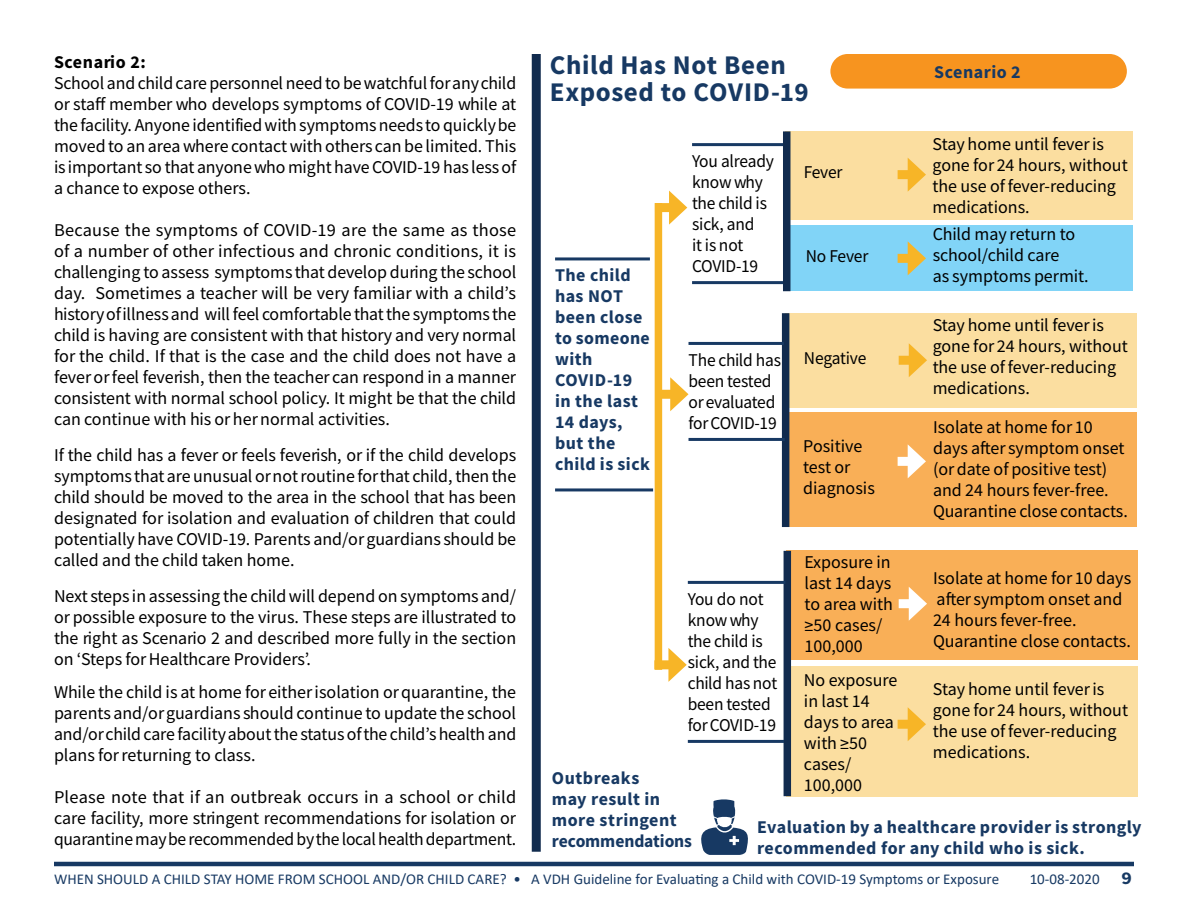
<style>
.page{position:relative;width:1188px;height:918px;background:#fff}
.page>*{position:absolute;margin:0;border:0;box-sizing:border-box;transform-origin:0 0}
.t1{font:27px/27px "Source Sans Variable";letter-spacing:.065em;color:#173963}
.t2{font:18px/21px "Source Sans Variable";letter-spacing:.015em;color:#000}
.t3{font:18px/21px "Source Sans Variable";letter-spacing:.07em;color:#173963}
.t4{font:15px "Calibri";color:#173963}
.s1{font-family:"Source Sans Variable";font-size:18px}
</style>
<div class="page">
<hr style="left:54px;top:862px;width:1080px;height:4px;background:#173963">
<div style="left:785px;top:131px;width:348px;height:89px;background:#fbdea0"></div>
<div style="left:785px;top:313px;width:351px;height:95px;background:#fbdea0"></div>
<div style="left:786px;top:666px;width:351px;height:130px;background:#fbdea0"></div>
<div style="left:785px;top:225px;width:348px;height:66px;background:#81d4f7"></div>
<div style="left:785px;top:413px;width:351px;height:114px;background:#f9af57"></div>
<div style="left:786px;top:551px;width:351px;height:109px;background:#f9af57"></div>
<hr style="left:555px;top:257px;width:95px;height:3px;background:#173963">
<hr style="left:555px;top:488px;width:98px;height:3px;background:#173963">
<hr style="left:692px;top:143px;width:91px;height:3px;background:#173963">
<hr style="left:692px;top:281px;width:91px;height:3px;background:#173963">
<div style="left:532px;top:54px;width:9px;height:798px;background:#112b4e"></div>
<div style="left:655px;top:203px;width:7px;height:467px;background:#f7b527"></div>
<div style="left:783px;top:131px;width:7px;height:160px;background:#112b4e"></div>
<div style="left:782px;top:313px;width:7px;height:214px;background:#112b4e"></div>
<div style="left:784px;top:551px;width:7px;height:245px;background:#112b4e"></div>
<div style="left:898px;top:457px;width:17px;height:9px;background:#fff"></div>
<svg style="left:908px;top:444px;width:18px;height:34px"></svg>
<div style="left:899px;top:599px;width:17px;height:9px;background:#fff"></div>
<svg style="left:909px;top:587px;width:18px;height:34px"></svg>
<div style="left:899px;top:356px;width:17px;height:9px;background:#f7b527"></div>
<svg style="left:909px;top:343px;width:18px;height:34px"></svg>
<div style="left:898px;top:720px;width:17px;height:9px;background:#f7b527"></div>
<svg style="left:908px;top:707px;width:18px;height:34px"></svg>
<div style="left:898px;top:254px;width:17px;height:9px;background:#f7b527"></div>
<svg style="left:908px;top:241px;width:18px;height:34px"></svg>
<div style="left:898px;top:170px;width:17px;height:9px;background:#f7b527"></div>
<svg style="left:908px;top:158px;width:18px;height:33px"></svg>
<div style="left:655px;top:203px;width:21px;height:9px;background:#f7b527"></div>
<svg style="left:669px;top:191px;width:18px;height:34px"></svg>
<div style="left:656px;top:390px;width:21px;height:9px;background:#f7b527"></div>
<svg style="left:670px;top:377px;width:19px;height:34px"></svg>
<div style="left:654px;top:660px;width:22px;height:9px;background:#f7b527"></div>
<svg style="left:668px;top:648px;width:19px;height:34px"></svg>
<hr style="left:689px;top:342px;width:95px;height:3px;background:#173963">
<hr style="left:689px;top:438px;width:96px;height:3px;background:#173963">
<hr style="left:688px;top:581px;width:97px;height:3px;background:#173963">
<hr style="left:688px;top:740px;width:96px;height:3px;background:#173963">
<div style="left:830px;top:54px;width:297px;height:35px;background:#f7941f;border-radius:17px"></div>
<svg style="left:701px;top:799px;width:47px;height:56px"></svg>
<p class="t2" style="left:54px;top:51px;width:463px">Scenario 2:<br>School and child care personnel need to be watchful for any child or staff member who develops symptoms of COVID-19 while at the facility. Anyone identified with symptoms needs to quickly be moved to an area where contact with others can be limited. This is important so that anyone who might have COVID-19 has less of a chance to expose others.</p>
<p class="t2" style="left:54px;top:219px;width:463px;text-align:justify">Because the symptoms of COVID-19 are the same as those of a number of other infectious and chronic conditions, it is challenging to assess symptoms that develop during the school day. Sometimes a teacher will be very familiar with a child’s history of illness and will feel comfortable that the symptoms the child is having are consistent with that history and very normal for the child. If that is the case and the child does not have a fever or feel feverish, then the teacher can respond in a manner consistent with normal school policy. It might be that the child can continue with his or her normal activities.</p>
<p class="t2" style="left:54px;top:444px;width:463px;text-align:justify">If the child has a fever or feels feverish, or if the child develops symptoms that are unusual or not routine for that child, then the child should be moved to the area in the school that has been designated for isolation and evaluation of children that could potentially have COVID-19. Parents and/or guardians should be called and the child taken home.</p>
<p class="t2" style="left:54px;top:585px;width:464px;text-align:justify">Next steps in assessing the child will depend on symptoms and/ or possible exposure to the virus. These steps are illustrated to the right as Scenario 2 and described more fully in the section on ‘Steps for Healthcare Providers’.</p>
<p class="t2" style="left:54px;top:681px;width:463px;text-align:justify">While the child is at home for either isolation or quarantine, the parents and/or guardians should continue to update the school and/or child care facility about the status of the child’s health and plans for returning to class.</p>
<p class="t2" style="left:54px;top:786px;width:463px;text-align:justify">Please note that if an outbreak occurs in a school or child care facility, more stringent recommendations for isolation or quarantine may be recommended by the local health department.</p>
<h1 class="t1" style="left:550px;top:52px;width:259px">Child Has Not Been<br>Exposed to COVID-19</h1>
<p class="t3" style="left:555px;top:265px;width:96px">The child has NOT been close to someone with<br>COVID-19 in the last<br>14 days, but the child is sick</p>
<p class="t2" style="left:692px;top:151px;width:83px">You already know why the child is sick, and<br>it is not<br>COVID-19</p>
<p class="t2" style="left:804px;top:162px;width:40px">Fever</p>
<p class="t2" style="left:806px;top:245px;width:63px">No Fever</p>
<p class="t2" style="left:689px;top:350px;width:94px">The child has been tested or evaluated for COVID-19</p>
<p class="t2" style="left:804px;top:348px;width:64px">Negative</p>
<p class="t2" style="left:803px;top:436px;width:73px">Positive test or diagnosis</p>
<p class="t3" style="left:934px;top:62px;width:87px">Scenario 2</p>
<p class="t2" style="left:933px;top:134px;width:196px">Stay home until fever is gone for 24 hours, without the use of fever-reducing medications.</p>
<p class="t2" style="left:933px;top:224px;width:157px">Child may return to school/child care<br>as symptoms permit.</p>
<p class="t2" style="left:933px;top:315px;width:196px">Stay home until fever is gone for 24 hours, without the use of fever-reducing medications.</p>
<p class="t2" style="left:933px;top:416px;width:196px">Isolate at home for 10 days after symptom onset (or date of positive test) and 24 hours fever-free.<br>Quarantine close contacts.</p>
<p class="t2" style="left:805px;top:552px;width:89px">Exposure in last 14 days to area with ≥50 cases/<br>100,000</p>
<p class="t2" style="left:804px;top:669px;width:95px">No exposure in last 14 days to area with ≥50 cases/<br>100,000</p>
<p class="t2" style="left:933px;top:567px;width:199px">Isolate at home for 10 days after symptom onset and<br>24 hours fever-free.<br>Quarantine close contacts.</p>
<p class="t2" style="left:933px;top:679px;width:196px">Stay home until fever is gone for 24 hours, without the use of fever-reducing medications.</p>
<p class="t2" style="left:688px;top:589px;width:90px">You do not know why the child is sick, and the child has not been tested for COVID-19</p>
<p class="t3" style="left:552px;top:768px;width:141px">Outbreaks<br>may result in more stringent recommendations</p>
<p class="t3" style="left:757px;top:816px;width:384px">Evaluation by a healthcare provider is strongly recommended for any child who is sick.</p>
<p class="t4" style="left:54px;top:868px;width:947px">WHEN SHOULD A CHILD STAY HOME FROM SCHOOL AND/OR CHILD CARE? • A VDH Guideline for Evaluating a Child with COVID-19 Symptoms or Exposure</p>
<p class="t4" style="left:1030px;top:868px;width:103px">10-08-2020 <span class="s1">9</span></p>
</div>
